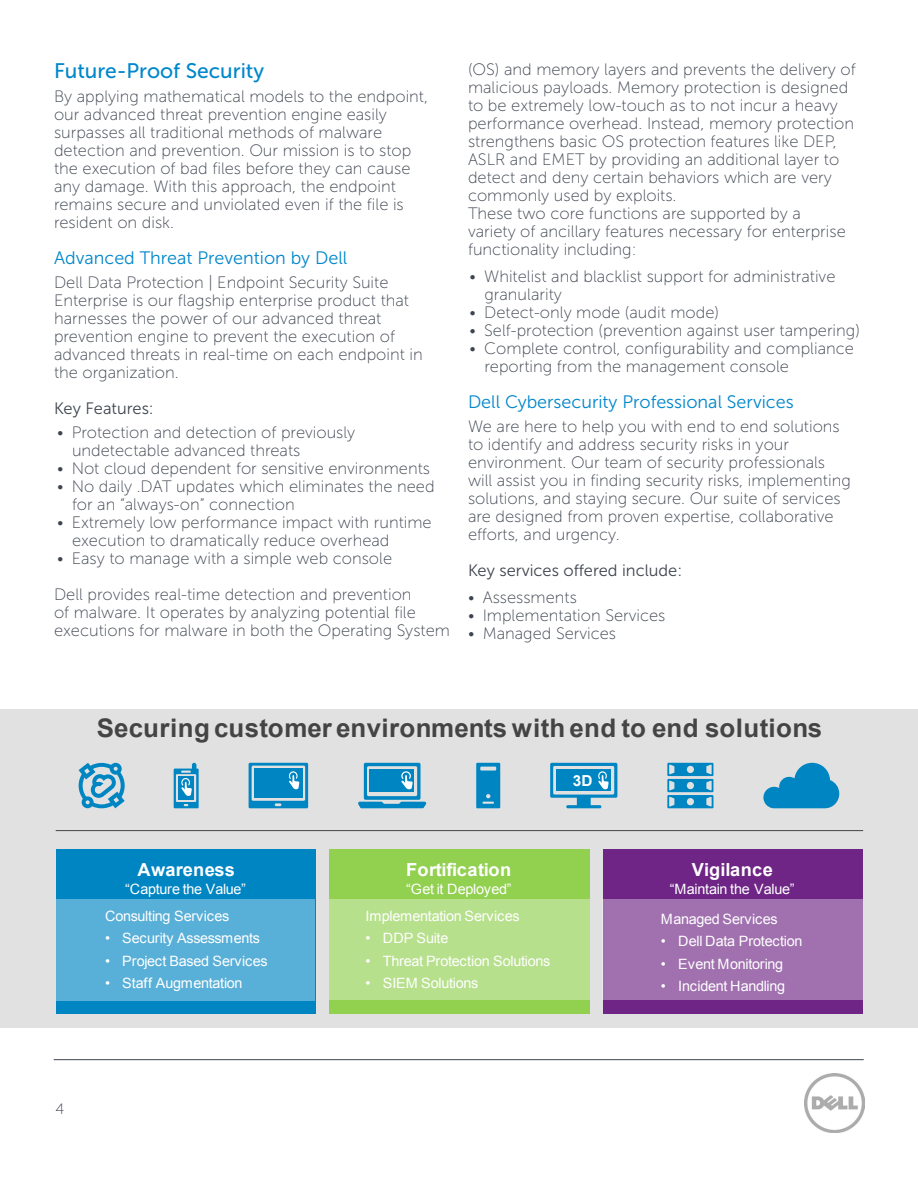
<style>
.page{position:relative;width:918px;height:1188px;background:#fff}
.page>*{position:absolute;margin:0;border:0;box-sizing:border-box;transform-origin:0 0}
.t1{font:700 25.65px "Arial";color:#444}
.t2{font:21px "Museo Sans For Dell 500";color:#0087cb}
.t3{font:18px "Museo Sans For Dell 300";color:#0087cb}
.t4{font:700 18px "Arial";letter-spacing:.015em;color:#fff}
.t5{font:700 18px "Arial";letter-spacing:-.015em;color:#fff}
.t6{font:16.5px/18px "Museo Sans For Dell 100";color:#3e444f}
.t7{font:16.5px "Museo Sans For Dell 300";color:#3e444f}
.t8{font:700 15.15px "Arial";color:#fff}
.t9{font:15px "Museo Sans For Dell 100";color:#3e444f}
.t10{font:14.25px "Arial";letter-spacing:-.02em;color:#fff}
</style>
<div class="page">
<hr style="left:54px;top:1059px;width:810px;height:1px;background:#3e444f">
<img style="left:805px;top:1073px;width:59px;height:60px">
<div style="left:0;top:709px;width:918px;height:318px;background:#e1e1e1"></div>
<div style="left:56px;top:849px;width:260px;height:164px;background:#0085c3"></div>
<div style="left:603px;top:849px;width:259px;height:164px;background:#6e2585"></div>
<div style="left:329px;top:849px;width:261px;height:164px;background:#92d050"></div>
<hr style="left:56px;top:830px;width:807px;height:1px;background:#444">
<svg style="left:667px;top:763px;width:46px;height:45px"></svg>
<svg style="left:763px;top:763px;width:76px;height:45px"></svg>
<svg style="left:476px;top:763px;width:24px;height:45px"></svg>
<svg style="left:249px;top:763px;width:59px;height:45px;background:#2c97c9"></svg>
<svg style="left:174px;top:763px;width:25px;height:45px"></svg>
<svg style="left:358px;top:763px;width:68px;height:45px"></svg>
<svg style="left:550px;top:763px;width:67px;height:45px"></svg>
<svg style="left:79px;top:763px;width:46px;height:45px"></svg>
<div style="left:329px;top:899px;width:261px;height:101px;background:#b7e08c"></div>
<div style="left:56px;top:899px;width:259px;height:102px;background:#58afd7"></div>
<div style="left:602px;top:899px;width:260px;height:101px;background:#a070af"></div>
<p class="t2" style="left:54px;top:59px;width:212px">Future-Proof Security</p>
<p class="t6" style="left:54px;top:88px;width:376px">By applying mathematical models to the endpoint, our advanced threat prevention engine easily surpasses all traditional methods of malware detection and prevention. Our mission is to stop</p>
<p class="t6" style="left:54px;top:160px;width:358px">the execution of bad files before they can cause</p>
<p class="t6" style="left:54px;top:178px;width:351px">any damage. With this approach, the endpoint remains secure and unviolated even if the file is resident on disk.</p>
<p class="t3" style="left:54px;top:248px;width:295px">Advanced Threat Prevention by Dell</p>
<p class="t6" style="left:54px;top:274px;width:370px">Dell Data Protection | Endpoint Security Suite Enterprise is our flagship enterprise product that harnesses the power of our advanced threat prevention engine to prevent the execution of advanced threats in real-time on each endpoint in the organization.</p>
<p class="t7" style="left:54px;top:400px;width:101px">Key Features:</p>
<p class="t6" style="left:72px;top:424px;width:285px;text-indent:-15px">• Protection and detection of previously undetectable advanced threats</p>
<p class="t6" style="left:57px;top:460px;width:375px">• Not cloud dependent for sensitive environments</p>
<p class="t6" style="left:72px;top:478px;width:364px;text-indent:-15px">• No daily .DAT updates which eliminates the need for an “always-on” connection</p>
<p class="t6" style="left:72px;top:514px;width:361px;text-indent:-15px">• Extremely low performance impact with runtime execution to dramatically reduce overhead</p>
<p class="t6" style="left:57px;top:550px;width:337px">• Easy to manage with a simple web console</p>
<p class="t6" style="left:54px;top:586px;width:397px">Dell provides real-time detection and prevention<br>of malware. It operates by analyzing potential file executions for malware in both the Operating System</p>
<p class="t6" style="left:468px;top:60px;width:389px">(OS) and memory layers and prevents the delivery of malicious payloads. Memory protection is designed to be extremely low-touch as to not incur a heavy performance overhead. Instead, memory protection strengthens basic OS protection features like DEP, ASLR and EMET by providing an additional layer to detect and deny certain behaviors which are very commonly used by exploits.</p>
<p class="t6" style="left:468px;top:204px;width:379px">These two core functions are supported by a variety of ancillary features necessary for enterprise functionality including:</p>
<p class="t6" style="left:484px;top:267px;width:353px;text-indent:-15px">• Whitelist and blacklist support for administrative granularity</p>
<p class="t6" style="left:470px;top:303px;width:251px">• Detect-only mode (audit mode)</p>
<p class="t6" style="left:470px;top:321px;width:392px">• Self-protection (prevention against user tampering)</p>
<p class="t6" style="left:484px;top:339px;width:371px;text-indent:-15px">• Complete control, configurability and compliance reporting from the management console</p>
<p class="t3" style="left:468px;top:392px;width:327px">Dell Cybersecurity Professional Services</p>
<p class="t6" style="left:468px;top:417px;width:384px">We are here to help you with end to end solutions to identify and address security risks in your environment. Our team of security professionals will assist you in finding security risks, implementing solutions, and staying secure. Our suite of services are designed from proven expertise, collaborative efforts, and urgency.</p>
<p class="t7" style="left:468px;top:561px;width:216px">Key services offered include:</p>
<p class="t6" style="left:468px;top:588px;width:110px">• Assessments</p>
<p class="t6" style="left:468px;top:606px;width:199px">• Implementation Services</p>
<p class="t6" style="left:468px;top:624px;width:150px">• Managed Services</p>
<p class="t1" style="left:97px;top:710px;width:727px">Securing customer environments with end to end solutions</p>
<p class="t8" style="left:573px;top:770px;width:21px">3D</p>
<p class="t4" style="left:138px;top:857px;width:99px">Awareness</p>
<p class="t10" style="left:125px;top:879px;width:122px">“Capture the Value”</p>
<p class="t10" style="left:105px;top:907px;width:126px">Consulting Services</p>
<p class="t10" style="left:105px;top:929px;width:157px">• Security Assessments</p>
<p class="t10" style="left:105px;top:951px;width:164px">• Project Based Services</p>
<p class="t10" style="left:105px;top:974px;width:139px">• Staff Augmentation</p>
<p class="t9" style="left:56px;top:1101px;width:10px">4</p>
<p class="t5" style="left:406px;top:857px;width:107px">Fortification</p>
<p class="t10" style="left:406px;top:879px;width:107px">“Get it Deployed”</p>
<p class="t10" style="left:366px;top:907px;width:156px">Implementation Services</p>
<p class="t10" style="left:366px;top:929px;width:84px">• DDP Suite</p>
<p class="t10" style="left:366px;top:951px;width:186px">• Threat Protection Solutions</p>
<p class="t10" style="left:366px;top:974px;width:114px">• SIEM Solutions</p>
<p class="t4" style="left:692px;top:857px;width:83px">Vigilance</p>
<p class="t10" style="left:670px;top:879px;width:126px">“Maintain the Value”</p>
<p class="t10" style="left:661px;top:910px;width:118px">Managed Services</p>
<p class="t10" style="left:661px;top:931px;width:143px">• Dell Data Protection</p>
<p class="t10" style="left:661px;top:954px;width:124px">• Event Monitoring</p>
<p class="t10" style="left:661px;top:977px;width:126px">• Incident Handling</p>
</div>
